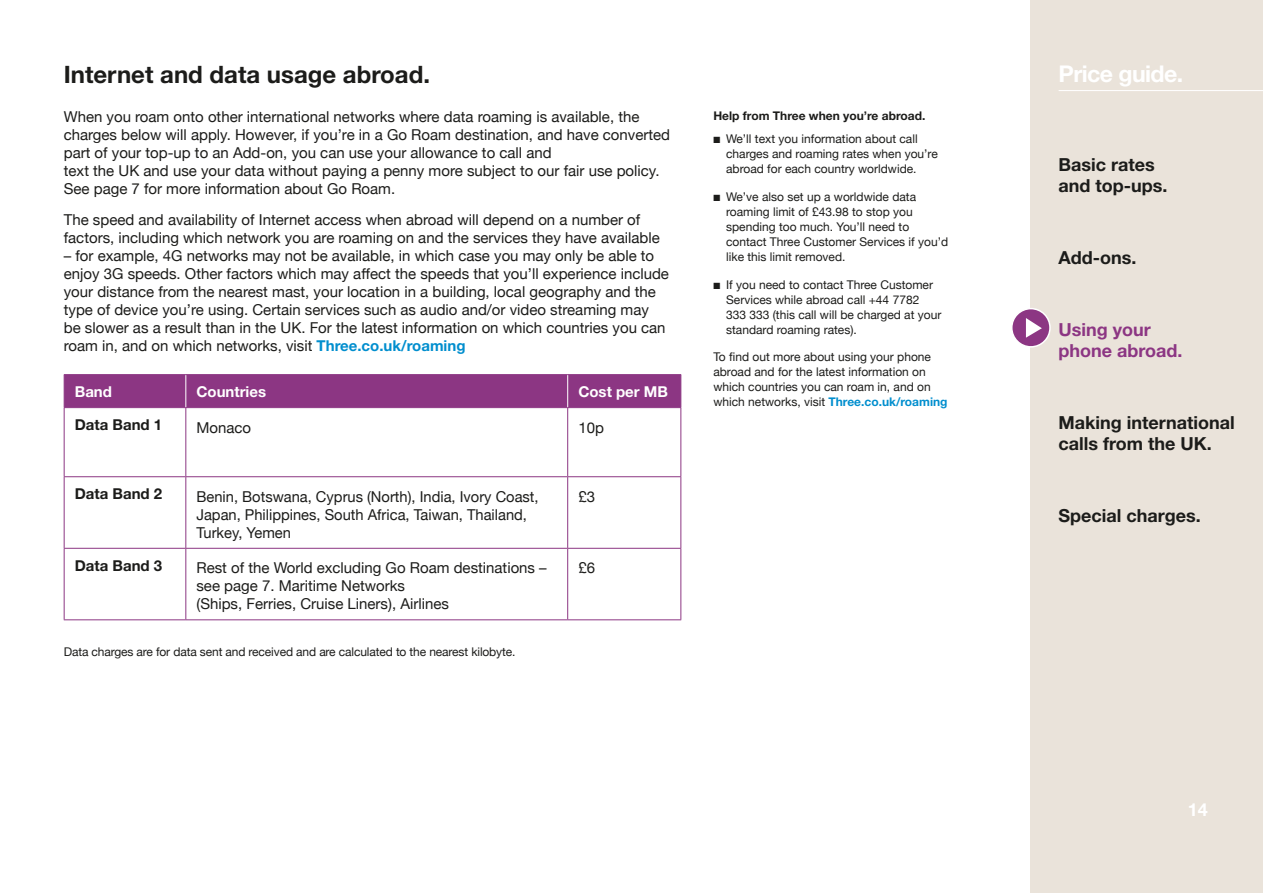
<style>
.page{position:relative;width:1263px;height:893px;background:#fff}
.page>*{position:absolute;margin:0;border:0;box-sizing:border-box;transform-origin:0 0}
.t1{font:700 24px "Helvetica Neue LT";color:#1c1c1a}
.t2{font:700 23.1px "Helvetica Neue LT";letter-spacing:-.025em;color:#fff}
.t3{font:700 18px/21px "Helvetica Neue LT";color:#1c1c1a}
.t4{font:700 18px/21px "Helvetica Neue LT";color:#8c3683}
.t5{font:700 18px "Helvetica Neue LT";color:#fff}
.body_copy{font:15px/18px "Helvetica Neue";color:#1c1c1a}
.body_copy-2{font:700 15px "Helvetica Neue LT";color:#1c1c1a}
._1_Headings{font:700 15px "Helvetica Neue LT";color:#fff}
.body_copy-3{font:12px/15px "Helvetica Neue";color:#1c1c1a}
.t6{font:700 12px "Helvetica Neue LT";color:#1c1c1a}
.s1{font-family:"Helvetica Neue LT";font-weight:700;color:#008ece}
</style>
<div class="page">
<div style="left:1031px;top:0;width:232px;height:893px;background:#eae3da"></div>
<hr style="left:1058px;top:90px;width:205px;height:1px;background:#fff">
<div style="left:65px;top:375px;width:615px;height:32px;background:#8c3683"></div>
<svg style="left:65px;top:408px;width:615px;height:211px"></svg>
<hr style="left:185px;top:375px;width:1px;height:32px;background:#fff">
<hr style="left:185px;top:408px;width:1px;height:68px;background:#8c3683">
<hr style="left:185px;top:477px;width:1px;height:71px;background:#8c3683">
<hr style="left:185px;top:549px;width:1px;height:70px;background:#8c3683">
<hr style="left:567px;top:375px;width:1px;height:32px;background:#fff">
<hr style="left:680px;top:408px;width:1px;height:68px;background:#8c3683">
<hr style="left:680px;top:477px;width:1px;height:71px;background:#8c3683">
<hr style="left:680px;top:549px;width:1px;height:70px;background:#8c3683">
<hr style="left:64px;top:408px;width:1px;height:68px;background:#8c3683">
<hr style="left:567px;top:408px;width:1px;height:68px;background:#8c3683">
<hr style="left:64px;top:477px;width:1px;height:71px;background:#8c3683">
<hr style="left:567px;top:477px;width:1px;height:71px;background:#8c3683">
<hr style="left:64px;top:549px;width:1px;height:70px;background:#8c3683">
<hr style="left:567px;top:549px;width:1px;height:70px;background:#8c3683">
<hr style="left:64px;top:476px;width:122px;height:1px;background:#8c3683">
<hr style="left:64px;top:548px;width:122px;height:1px;background:#8c3683">
<hr style="left:64px;top:374px;width:122px;height:1px;background:#8c3683">
<hr style="left:64px;top:375px;width:1px;height:32px;background:#8c3683">
<hr style="left:186px;top:374px;width:382px;height:1px;background:#8c3683">
<hr style="left:568px;top:374px;width:113px;height:1px;background:#8c3683">
<hr style="left:680px;top:375px;width:1px;height:32px;background:#8c3683">
<hr style="left:64px;top:407px;width:122px;height:1px;background:#8c3683">
<hr style="left:186px;top:407px;width:382px;height:1px;background:#8c3683">
<hr style="left:568px;top:407px;width:113px;height:1px;background:#8c3683">
<hr style="left:64px;top:619px;width:122px;height:1px;background:#8c3683">
<hr style="left:186px;top:619px;width:382px;height:1px;background:#8c3683">
<hr style="left:568px;top:619px;width:113px;height:1px;background:#8c3683">
<hr style="left:186px;top:476px;width:382px;height:1px;background:#8c3683">
<hr style="left:568px;top:476px;width:113px;height:1px;background:#8c3683">
<hr style="left:186px;top:548px;width:382px;height:1px;background:#8c3683">
<hr style="left:568px;top:548px;width:113px;height:1px;background:#8c3683">
<div style="left:1012px;top:309px;width:38px;height:38px;background:#8c3683;border-radius:50%"></div>
<div style="left:1011px;top:308px;width:40px;height:40px;border:2px solid #fff;border-radius:50%"></div>
<svg style="left:1026px;top:318px;width:16px;height:20px"></svg>
<p class="t1" style="left:64px;top:59px;width:368px">Internet and data usage abroad.</p>
<h2 class="t2" style="left:1058px;top:59px;width:126px">Price guide.</h2>
<p class="body_copy" style="left:64px;top:108px;width:608px">When you roam onto other international networks where data roaming is available, the charges below will apply. However, if you’re in a Go Roam destination, and have converted part of your top-up to an Add-on, you can use your allowance to call and<br>text the UK and use your data without paying a penny more subject to our fair use policy.<br>See page 7 for more information about Go Roam.</p>
<p class="body_copy" style="left:64px;top:211px;width:597px">The speed and availability of Internet access when abroad will depend on a number of factors, including which network you are roaming on and the services they have available</p>
<p class="body_copy" style="left:64px;top:247px;width:607px">– for example, 4G networks may not be available, in which case you may only be able to enjoy 3G speeds. Other factors which may affect the speeds that you’ll experience include your distance from the nearest mast, your location in a building, local geography and the type of device you’re using. Certain services such as audio and/or video streaming may be slower as a result than in the UK. For the latest information on which countries you can roam in, and on which networks, visit <span class="s1">Three.co.uk/roaming</span></p>
<p class="_1_Headings" style="left:75px;top:382px;width:39px">Band</p>
<p class="_1_Headings" style="left:196px;top:382px;width:71px">Countries</p>
<p class="_1_Headings" style="left:578px;top:382px;width:91px">Cost per MB</p>
<p class="body_copy-2" style="left:75px;top:415px;width:89px">Data Band 1</p>
<p class="body_copy" style="left:196px;top:419px;width:56px">Monaco</p>
<p class="body_copy" style="left:578px;top:419px;width:27px">10p</p>
<p class="t6" style="left:713px;top:108px;width:214px">Help from Three when you’re abroad.</p>
<p class="body_copy-3" style="left:726px;top:132px;width:213px;text-indent:-13px">■ We’ll text you information about call charges and roaming rates when you’re abroad for each country worldwide.</p>
<p class="body_copy-3" style="left:726px;top:190px;width:224px;text-indent:-13px">■ We’ve also set up a worldwide data roaming limit of £43.98 to stop you spending too much. You’ll need to contact Three Customer Services if you’d like this limit removed.</p>
<p class="body_copy-3" style="left:726px;top:278px;width:217px;text-indent:-13px">■ If you need to contact Three Customer Services while abroad call +44 7782<br>333 333 (this call will be charged at your standard roaming rates).</p>
<p class="body_copy-3" style="left:713px;top:350px;width:236px">To find out more about using your phone abroad and for the latest information on which countries you can roam in, and on which networks, visit <span class="s1">Three.co.uk/roaming</span></p>
<p class="t3" style="left:1058px;top:153px;width:111px">Basic rates and top-ups.</p>
<p class="t3" style="left:1058px;top:246px;width:79px">Add-ons.</p>
<p class="t4" style="left:1058px;top:319px;width:126px">Using your phone abroad.</p>
<p class="t3" style="left:1058px;top:412px;width:178px">Making international calls from the UK.</p>
<p class="body_copy-2" style="left:75px;top:484px;width:89px">Data Band 2</p>
<p class="body_copy" style="left:196px;top:488px;width:344px">Benin, Botswana, Cyprus (North), India, Ivory Coast,<br>Japan, Philippines, South Africa, Taiwan, Thailand,<br>Turkey, Yemen</p>
<p class="body_copy" style="left:578px;top:488px;width:18px">£3</p>
<p class="body_copy-2" style="left:75px;top:556px;width:89px">Data Band 3</p>
<p class="body_copy" style="left:196px;top:560px;width:352px">Rest of the World excluding Go Roam destinations – see page 7. Maritime Networks<br>(Ships, Ferries, Cruise Liners), Airlines</p>
<p class="body_copy" style="left:578px;top:560px;width:18px">£6</p>
<p class="body_copy-3" style="left:64px;top:645px;width:453px">Data charges are for data sent and received and are calculated to the nearest kilobyte.</p>
<p class="t3" style="left:1058px;top:505px;width:144px">Special charges.</p>
<p class="t5" style="left:1188px;top:799px;width:22px">14</p>
</div>
